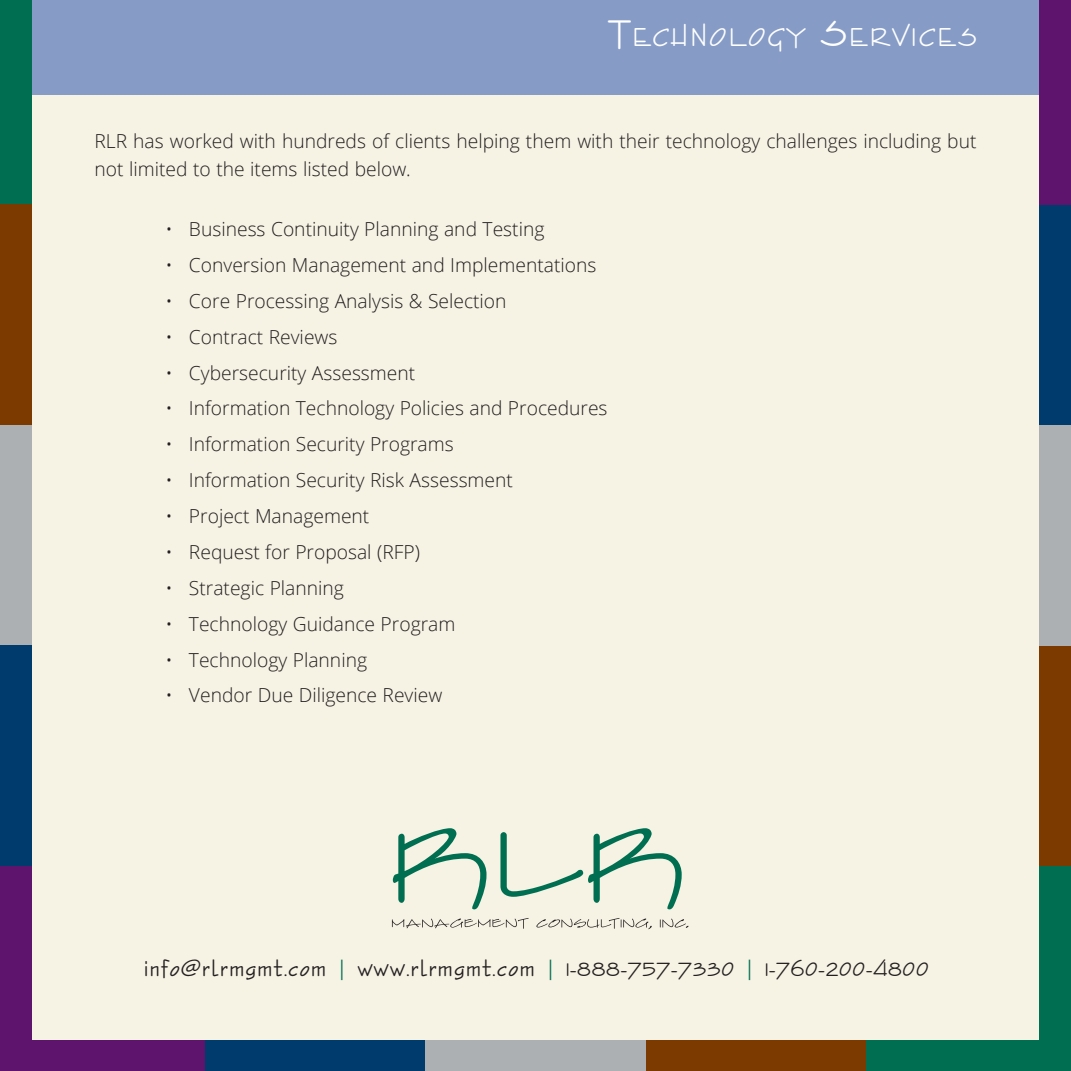
<style>
.page{position:relative;width:1071px;height:1071px;background:#f6f2e4}
.page>*{position:absolute;margin:0;border:0;box-sizing:border-box;transform-origin:0 0}
.t1{font:26.95px "Enviro D";letter-spacing:.085em;color:#fff}
.t2{font:24.5px "Enviro D";letter-spacing:.06em;color:#231f20}
.t3{font:300 19.25px/28px "Open Sans";color:#231f20}
.s1{font-size:38.5px}
.s2{color:#006f51}
.s3{font-size:21px}
</style>
<div class="page">
<div style="left:32px;top:0;width:1039px;height:94px;background:#869cc6"></div>
<div style="left:0;top:0;width:32px;height:205px;background:#006f51"></div>
<div style="left:0;top:205px;width:32px;height:220px;background:#7c3a00"></div>
<div style="left:0;top:425px;width:32px;height:221px;background:#adb0b2"></div>
<div style="left:0;top:646px;width:32px;height:220px;background:#003b6e"></div>
<div style="left:0;top:866px;width:32px;height:205px;background:#5e146d"></div>
<div style="left:1040px;top:866px;width:31px;height:205px;background:#006f51"></div>
<div style="left:1040px;top:646px;width:31px;height:220px;background:#7c3a00"></div>
<div style="left:1040px;top:425px;width:31px;height:221px;background:#adb0b2"></div>
<div style="left:1040px;top:205px;width:31px;height:220px;background:#003b6e"></div>
<div style="left:1040px;top:0;width:31px;height:205px;background:#5e146d"></div>
<div style="left:866px;top:1041px;width:205px;height:30px;background:#006f51"></div>
<div style="left:646px;top:1041px;width:220px;height:30px;background:#7c3a00"></div>
<div style="left:425px;top:1041px;width:221px;height:30px;background:#adb0b2"></div>
<div style="left:205px;top:1041px;width:220px;height:30px;background:#003b6e"></div>
<div style="left:0;top:1041px;width:205px;height:30px;background:#5e146d"></div>
<svg style="left:393px;top:828px;width:94px;height:81px"></svg>
<svg style="left:500px;top:828px;width:182px;height:81px"></svg>
<svg style="left:392px;top:918px;width:137px;height:11px"></svg>
<svg style="left:536px;top:918px;width:116px;height:11px"></svg>
<svg style="left:660px;top:919px;width:28px;height:9px"></svg>
<h1 class="t1" style="left:609px;top:22px;width:368px"><span class="s1">T</span>echnology <span class="s1">S</span>ervices</h1>
<p class="t3" style="left:94px;top:127px;width:884px">RLR has worked with hundreds of clients helping them with their technology challenges including but not limited to the items listed below.</p>
<p class="t3" style="left:165px;top:215px;width:381px">• Business Continuity Planning and Testing</p>
<p class="t3" style="left:165px;top:250px;width:433px">• Conversion Management and Implementations</p>
<p class="t3" style="left:165px;top:286px;width:343px">• Core Processing Analysis &amp; Selection</p>
<p class="t3" style="left:165px;top:322px;width:174px">• Contract Reviews</p>
<p class="t3" style="left:165px;top:358px;width:251px">• Cybersecurity Assessment</p>
<p class="t3" style="left:165px;top:394px;width:444px">• Information Technology Policies and Procedures</p>
<p class="t3" style="left:165px;top:430px;width:290px">• Information Security Programs</p>
<p class="t3" style="left:165px;top:466px;width:349px">• Information Security Risk Assessment</p>
<p class="t3" style="left:165px;top:502px;width:206px">• Project Management</p>
<p class="t3" style="left:165px;top:537px;width:256px">• Request for Proposal (RFP)</p>
<p class="t3" style="left:165px;top:573px;width:180px">• Strategic Planning</p>
<p class="t3" style="left:165px;top:609px;width:292px">• Technology Guidance Program</p>
<p class="t3" style="left:165px;top:645px;width:203px">• Technology Planning</p>
<p class="t3" style="left:165px;top:681px;width:278px">• Vendor Due Diligence Review</p>
<p class="t2" style="left:144px;top:954px;width:786px">info@rlrmgmt.com <span class="s2">|</span> www.rlrmgmt.com <span class="s2">|</span> <span class="s3">1-888-757-7330</span> <span class="s2">|</span> <span class="s3">1-760-200-4800</span></p>
</div>
